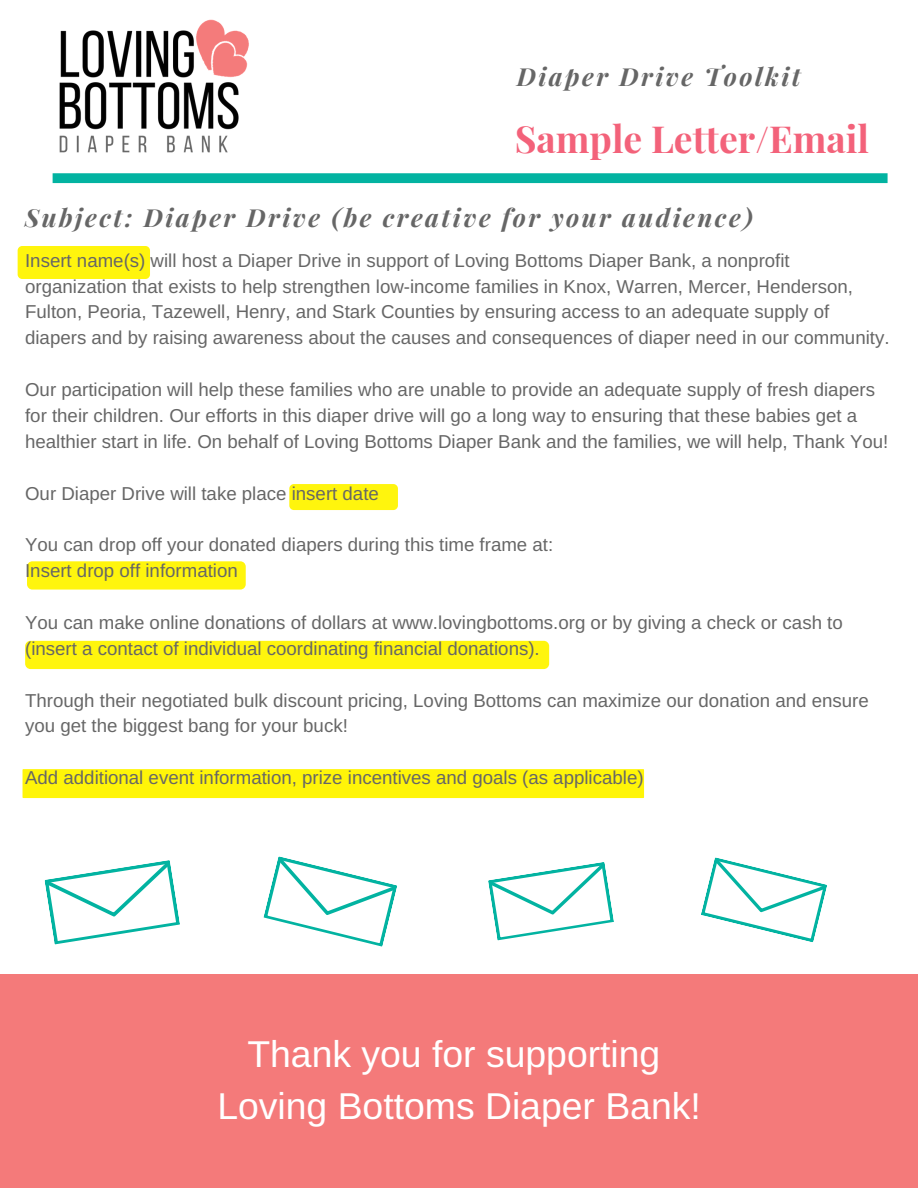
<style>
.page{position:relative;width:918px;height:1188px;background:#fff}
.page>*{position:absolute;margin:0;border:0;box-sizing:border-box;transform-origin:0 0}
.t1{font:37.35px "Arimo";color:#fff}
.t2{font:700 37.35px "Playfair Display";color:#f3627a}
.t3{font:italic 700 24.9px "Playfair Display";letter-spacing:.1em;color:#666}
.t4{font:18.75px "Arimo";color:#666}
</style>
<div class="page">
<div style="left:0;top:974px;width:918px;height:214px;background:#f47a7a"></div>
<div style="left:18px;top:246px;width:132px;height:33px;background:#fff508;border-radius:5px"></div>
<div style="left:25px;top:641px;width:524px;height:28px;background:#fff508;border-radius:5px"></div>
<div style="left:27px;top:561px;width:219px;height:29px;background:#fff508;border-radius:5px"></div>
<div style="left:289px;top:484px;width:109px;height:26px;background:#fff508;border-radius:5px"></div>
<div style="left:23px;top:769px;width:621px;height:29px;background:#fff508"></div>
<svg style="left:44px;top:860px;width:136px;height:84px"></svg>
<svg style="left:263px;top:856px;width:134px;height:91px"></svg>
<svg style="left:488px;top:862px;width:126px;height:78px"></svg>
<svg style="left:701px;top:857px;width:126px;height:85px"></svg>
<img style="left:59px;top:19px;width:190px;height:134px">
<svg style="left:53px;top:173px;width:835px;height:10px"></svg>
<p class="t3" style="left:517px;top:59px;width:285px">Diaper Drive Toolkit</p>
<p class="t2" style="left:515px;top:112px;width:356px">Sample Letter/Email</p>
<p class="t3" style="left:25px;top:200px;width:730px">Subject: Diaper Drive (be creative for your audience)</p>
<p class="t4" style="left:25px;top:250px;width:766px">Insert name(s) will host a Diaper Drive in support of Loving Bottoms Diaper Bank, a nonprofit</p>
<p class="t4" style="left:25px;top:276px;width:829px">organization that exists to help strengthen low-income families in Knox, Warren, Mercer, Henderson,</p>
<p class="t4" style="left:25px;top:301px;width:806px">Fulton, Peoria, Tazewell, Henry, and Stark Counties by ensuring access to an adequate supply of</p>
<p class="t4" style="left:25px;top:327px;width:866px">diapers and by raising awareness about the causes and consequences of diaper need in our community.</p>
<p class="t4" style="left:25px;top:379px;width:851px">Our participation will help these families who are unable to provide an adequate supply of fresh diapers</p>
<p class="t4" style="left:25px;top:405px;width:834px">for their children. Our efforts in this diaper drive will go a long way to ensuring that these babies get a</p>
<p class="t4" style="left:25px;top:431px;width:865px">healthier start in life. On behalf of Loving Bottoms Diaper Bank and the families, we will help, Thank You!</p>
<p class="t4" style="left:25px;top:483px;width:355px">Our Diaper Drive will take place insert date</p>
<p class="t4" style="left:25px;top:534px;width:530px">You can drop off your donated diapers during this time frame at:</p>
<p class="t4" style="left:25px;top:560px;width:214px">Insert drop off information</p>
<p class="t4" style="left:25px;top:612px;width:819px">You can make online donations of dollars at www.lovingbottoms.org or by giving a check or cash to</p>
<p class="t4" style="left:25px;top:638px;width:516px">(insert a contact of individual coordinating financial donations).</p>
<p class="t4" style="left:25px;top:690px;width:845px">Through their negotiated bulk discount pricing, Loving Bottoms can maximize our donation and ensure</p>
<p class="t4" style="left:25px;top:715px;width:324px">you get the biggest bang for your buck!</p>
<p class="t4" style="left:25px;top:767px;width:620px">Add additional event information, prize incentives and goals (as applicable)</p>
<p class="t1" style="left:247px;top:1033px;width:415px">Thank you for supporting</p>
<p class="t1" style="left:217px;top:1085px;width:485px">Loving Bottoms Diaper Bank!</p>
</div>
